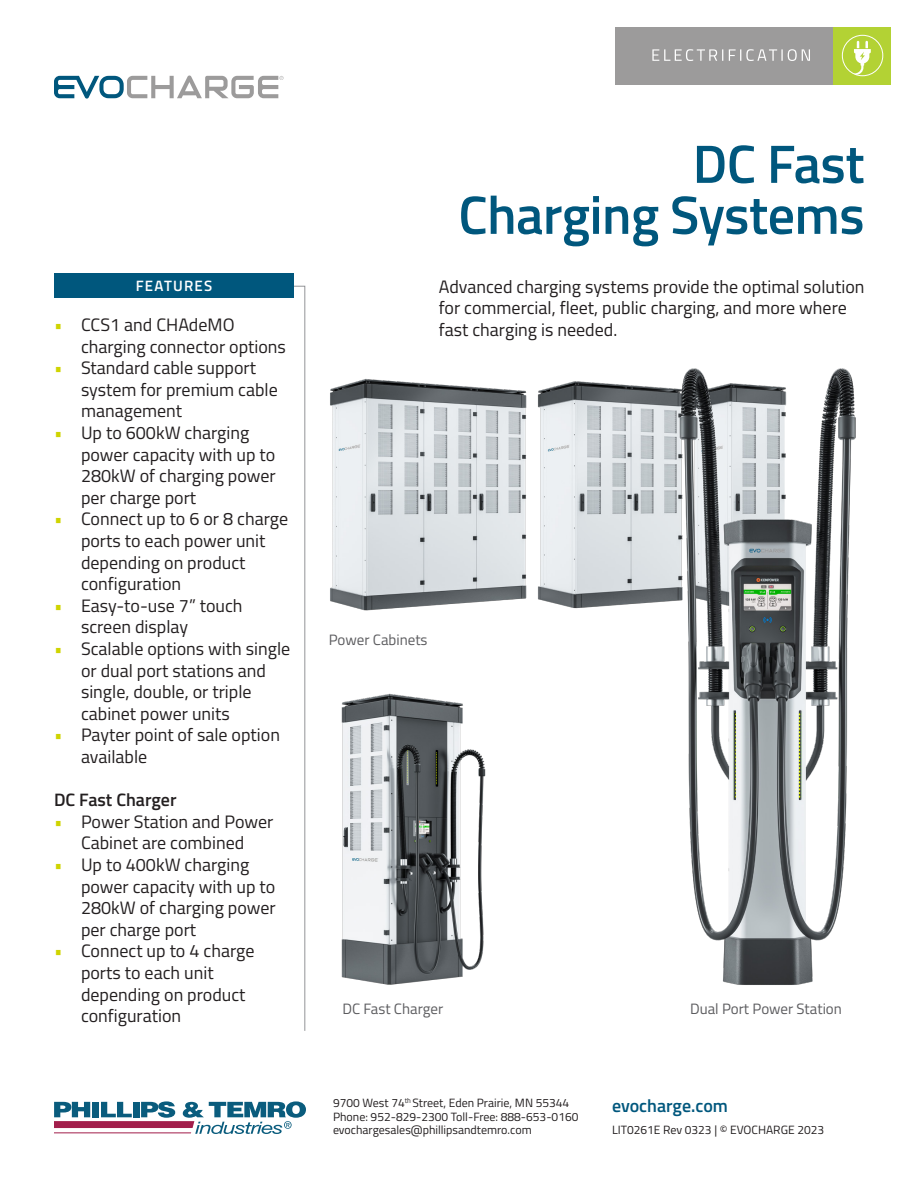
<style>
.page{position:relative;width:918px;height:1188px;background:#fff}
.page>*{position:absolute;margin:0;border:0;box-sizing:border-box;transform-origin:0 0}
.t1{font:600 54px "Titillium Web";letter-spacing:-.01em;color:#00577d}
.t2{font:18px/21.6px "Titillium";color:#231f20}
.Bullets{font:600 18px "Titillium";color:#231f20}
.t3{font:600 18px "Titillium";color:#00577d}
.t4{font:15px "Titillium";color:#5c5c5f}
.t5{font:600 15px "Titillium";letter-spacing:.08em;color:#fff}
.t6{font:12px/13.5px "Titillium";color:#231f20}
.s1{color:#cfd400}
</style>
<div class="page">
<img style="left:305px;top:302px;width:212px;height:313px">
<img style="left:305px;top:615px;width:181px;height:416px">
<div style="left:834px;top:27px;width:57px;height:57px;background:#b3d234"></div>
<div style="left:615px;top:27px;width:218px;height:57px;background:#9c9b9b"></div>
<div style="left:842px;top:35px;width:41px;height:41px;border:1px solid #fff;border-radius:50%"></div>
<svg style="left:652px;top:49px;width:158px;height:12px"></svg>
<svg style="left:854px;top:41px;width:17px;height:34px"></svg>
<svg style="left:54px;top:76px;width:229px;height:23px"></svg>
<div style="left:54px;top:273px;width:240px;height:24px;background:#00577d"></div>
<svg style="left:294px;top:286px;width:11px;height:745px"></svg>
<img style="left:517px;top:381px;width:90px;height:228px">
<img style="left:607px;top:368px;width:249px;height:617px">
<svg style="left:54px;top:1101px;width:252px;height:33px"></svg>
<hr style="left:54px;top:1132px;width:137px;height:1px;background:#a21e4b">
<p class="t5" style="left:136px;top:274px;width:78px">FEATURES</p>
<p class="t2" style="left:81px;top:313px;width:206px;text-indent:-27px"><span class="s1">•</span> CCS1 and CHAdeMO charging connector options</p>
<p class="t2" style="left:81px;top:356px;width:198px;text-indent:-27px"><span class="s1">•</span> Standard cable support system for premium cable management</p>
<p class="t2" style="left:81px;top:421px;width:196px;text-indent:-27px"><span class="s1">•</span> Up to 600kW charging power capacity with up to<br>280kW of charging power per charge port</p>
<p class="t2" style="left:81px;top:507px;width:209px;text-indent:-27px"><span class="s1">•</span> Connect up to 6 or 8 charge ports to each power unit depending on product configuration</p>
<p class="t2" style="left:81px;top:594px;width:163px;text-indent:-27px"><span class="s1">•</span> Easy-to-use 7” touch screen display</p>
<p class="t2" style="left:81px;top:637px;width:211px;text-indent:-27px"><span class="s1">•</span> Scalable options with single or dual port stations and single, double, or triple cabinet power units</p>
<p class="t2" style="left:81px;top:723px;width:201px;text-indent:-27px"><span class="s1">•</span> Payter point of sale option available</p>
<p class="Bullets" style="left:54px;top:786px;width:124px">DC Fast Charger</p>
<p class="t2" style="left:54px;top:810px;width:221px;text-align:center"><span class="s1">•</span> Power Station and Power<br>Cabinet are combined</p>
<p class="t2" style="left:81px;top:853px;width:196px;text-indent:-27px"><span class="s1">•</span> Up to 400kW charging power capacity with up to<br>280kW of charging power per charge port</p>
<p class="t2" style="left:81px;top:939px;width:175px;text-indent:-27px"><span class="s1">•</span> Connect up to 4 charge ports to each unit depending on product configuration</p>
<p class="t1" style="left:693px;top:123px;width:173px">DC Fast</p>
<p class="t1" style="left:458px;top:174px;width:408px">Charging Systems</p>
<p class="t2" style="left:439px;top:275px;width:427px">Advanced charging systems provide the optimal solution for commercial, fleet, public charging, and more where fast charging is needed.</p>
<p class="t4" style="left:329px;top:629px;width:100px">Power Cabinets</p>
<p class="t4" style="left:342px;top:998px;width:102px">DC Fast Charger</p>
<p class="t4" style="left:690px;top:998px;width:153px">Dual Port Power Station</p>
<p class="t6" style="left:333px;top:1095px;width:247px">9700 West 74<sup>th</sup> Street, Eden Prairie, MN 55344<br>Phone: 952-829-2300 Toll-Free: 888-653-0160 evochargesales@phillipsandtemro.com</p>
<p class="t3" style="left:612px;top:1092px;width:117px">evocharge.com</p>
<p class="t6" style="left:612px;top:1122px;width:214px">LIT0261E Rev 0323 | © EVOCHARGE 2023</p>
</div>
